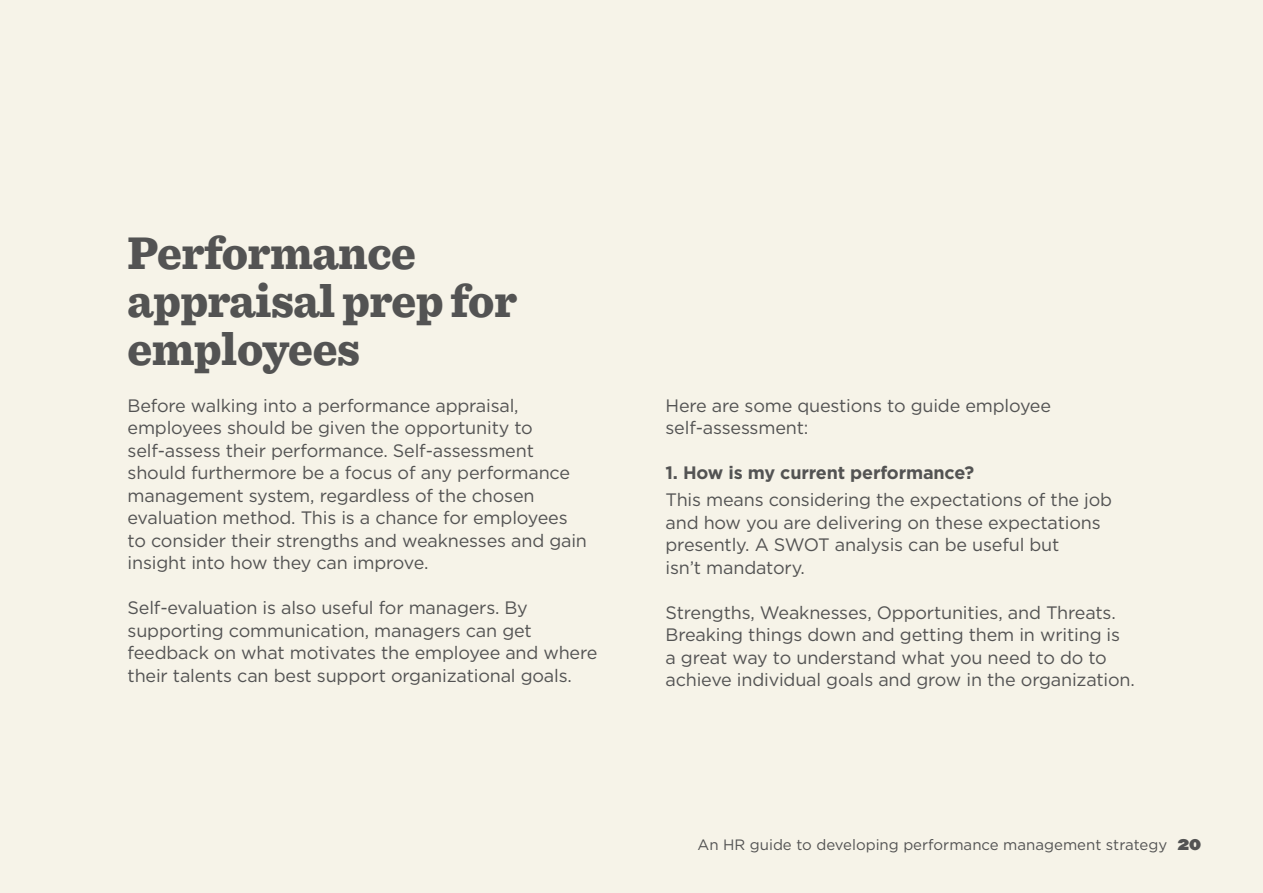
<style>
.page{position:relative;width:1263px;height:893px;background:#f6f3e8}
.page>*{position:absolute;margin:0;border:0;box-sizing:border-box;transform-origin:0 0}
.t1{font:900 48px/48px "Sentinel";letter-spacing:-.01em;color:#535353;scale:.95 1}
.t2{font:18px/22.5px "Gotham HTF";letter-spacing:-.01em;color:#535353}
.t3{font:700 18px "Gotham HTF";letter-spacing:-.01em;color:#535353}
.t4{font:15px "Gotham HTF";color:#535353}
.t5{font:13.5px "Champion HTF Heavyweight";color:#535353}
</style>
<div class="page">
<h1 class="t1" style="left:128px;top:228px;width:411px">Performance appraisal prep for employees</h1>
<p class="t2" style="left:128px;top:394px;width:461px">Before walking into a performance appraisal, employees should be given the opportunity to self-assess their performance. Self-assessment should furthermore be a focus of any performance management system, regardless of the chosen evaluation method. This is a chance for employees to consider their strengths and weaknesses and gain insight into how they can improve.</p>
<p class="t2" style="left:128px;top:596px;width:471px">Self-evaluation is also useful for managers. By supporting communication, managers can get feedback on what motivates the employee and where their talents can best support organizational goals.</p>
<p class="t2" style="left:665px;top:394px;width:387px">Here are some questions to guide employee self-assessment:</p>
<p class="t3" style="left:665px;top:462px;width:310px">1. How is my current performance?</p>
<p class="t2" style="left:665px;top:488px;width:448px">This means considering the expectations of the job and how you are delivering on these expectations presently A. SWOT analysis can be useful but<br>isn t’ mandatory.</p>
<p class="t2" style="left:665px;top:601px;width:471px">Strengths, Weaknesses, Opportunities, and Threats.<br>Breaking things down and getting them in writing is a great way to understand what you need to do to achieve individual goals and grow in the organization.</p>
<p class="t4" style="left:697px;top:837px;width:471px">An HR guide to developing performance management strategy</p>
<p class="t5" style="left:1178px;top:836px;width:25px">20</p>
</div>
